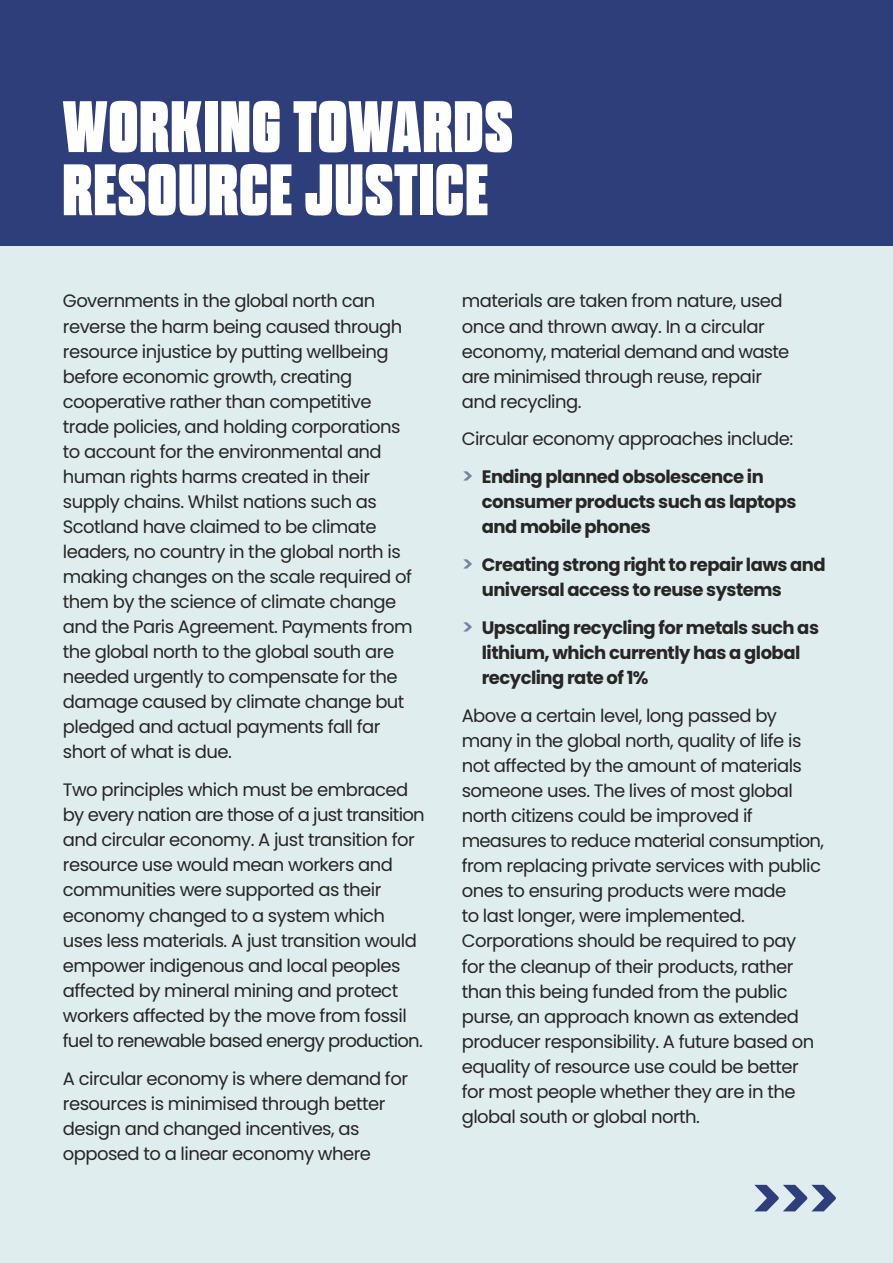
<style>
.page{position:relative;width:893px;height:1263px;background:#dfedef}
.page>*{position:absolute;margin:0;border:0;box-sizing:border-box;transform-origin:0 0}
.t1{font:800 72.6px/63.2px "Queering";letter-spacing:.02em;color:#fff}
.t2{font:800 70.65px "Queering";color:#2e3e7b}
.t3{font:18px/25px "Poppins";letter-spacing:-.03em;color:#272526}
.t4{font:700 18px/25px "Poppins";letter-spacing:-.03em;color:#272526}
.s1{font-family:"Neo Sans";font-weight:900;color:#7580a8}
.s2{font-weight:700}
</style>
<div class="page">
<div style="left:0;top:0;width:893px;height:246px;background:#2e3e7b"></div>
<h1 class="t1" style="left:63px;top:97px;width:451px">WORKING TOWARDS<br>RESOURCE JUSTICE</h1>
<p class="t3" style="left:63px;top:291px;width:351px">Governments in the global north can reverse the harm being caused through resource injustice by putting wellbeing before economic growth, creating cooperative rather than competitive trade policies, and holding corporations to account for the environmental and human rights harms created in their supply chains. Whilst nations such as Scotland have claimed to be climate leaders, no country in the global north is making changes on the scale required of them by the science of climate change and the Paris Agreement. Payments from the global north to the global south are needed urgently to compensate for the damage caused by climate change but pledged and actual payments fall far short of what is due.</p>
<p class="t3" style="left:63px;top:779px;width:363px">Two principles which must be embraced by every nation are those of a just transition and circular economy. A just transition for resource use would mean workers and communities were supported as their economy changed to a system which uses less materials. A just transition would empower indigenous and local peoples affected by mineral mining and protect workers affected by the move from fossil fuel to renewable based energy production.</p>
<p class="t3" style="left:63px;top:1068px;width:347px">A circular economy is where demand for resources is minimised through better design and changed incentives, as opposed to a linear economy where</p>
<p class="t3" style="left:462px;top:291px;width:329px">materials are taken from nature, used once and thrown away. In a circular economy, material demand and waste are minimised through reuse, repair and recycling.</p>
<p class="t3" style="left:462px;top:422px;width:333px;line-height:37.8px">Circular economy approaches include: <span class="s1">&gt;</span> <span class="s2">Ending planned obsolescence in</span></p>
<p class="t4" style="left:482px;top:491px;width:316px">consumer products such as laptops and mobile phones</p>
<p class="t4" style="left:482px;top:554px;width:345px;text-indent:-20px"><span class="s1">&gt;</span> Creating strong right to repair laws and universal access to reuse systems</p>
<p class="t4" style="left:482px;top:617px;width:339px;text-indent:-20px"><span class="s1">&gt;</span> Upscaling recycling for metals such as lithium, which currently has a global recycling rate of 1%</p>
<p class="t3" style="left:462px;top:705px;width:364px">Above a certain level, long passed by many in the global north, quality of life is not affected by the amount of materials someone uses. The lives of most global north citizens could be improved if measures to reduce material consumption, from replacing private services with public ones to ensuring products were made<br>to last longer, were implemented.<br>Corporations should be required to pay<br>for the cleanup of their products, rather than this being funded from the public purse, an approach known as extended producer responsibility. A future based on equality of resource use could be better for most people whether they are in the global south or global north.</p>
<h2 class="t2" style="left:753px;top:1161px;width:86px">&gt;&gt;&gt;</h2>
</div>
